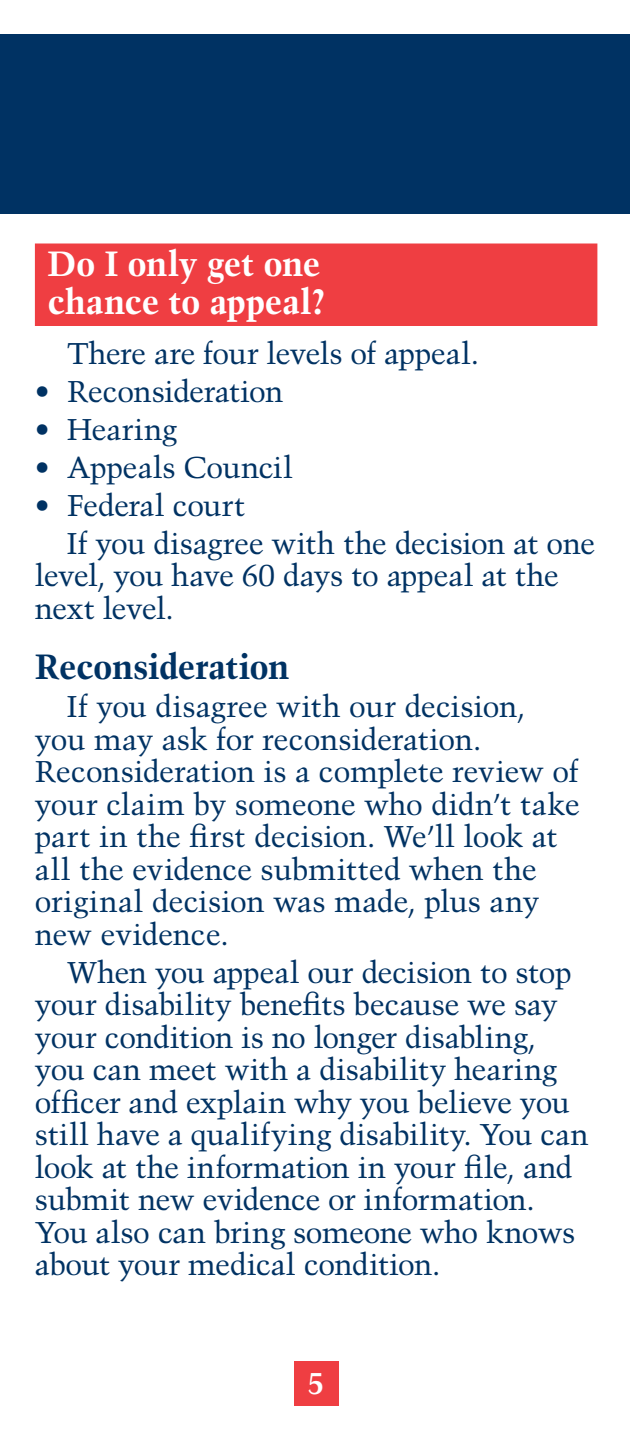
<style>
.page{position:relative;width:630px;height:1440px;background:#fff}
.page>*{position:absolute;margin:0;border:0;box-sizing:border-box;transform-origin:0 0}
.H1-2{font:700 35px/37.5px "Trump Mediaeval";letter-spacing:-.01em;color:#fff}
.H2{font:700 35px "Trump Mediaeval";letter-spacing:-.015em;color:#003263}
.Paragraph{font:30px/32.5px "Trump Mediaeval";letter-spacing:-.015em;color:#003263}
.Paragraph-2{font:30px "Trump Mediaeval";letter-spacing:.005em;color:#003263}
.t1{font:700 30px "Trump Mediaeval";color:#fff}
</style>
<div class="page">
<div style="left:0;top:34px;width:630px;height:180px;background:#003263"></div>
<div style="left:294px;top:1361px;width:45px;height:45px;background:#ef3e42"></div>
<div style="left:35px;top:243px;width:562px;height:83px;background:#ef3e42"></div>
<h1 class="H1-2" style="left:48px;top:244px;width:280px">Do I only get one chance to appeal?</h1>
<p class="Paragraph" style="left:67px;top:337px;width:413px">There are four levels of appeal.</p>
<p class="Paragraph" style="left:35px;top:375px;width:250px">• Reconsideration</p>
<p class="Paragraph-2" style="left:35px;top:411px;width:144px">• Hearing</p>
<p class="Paragraph" style="left:35px;top:451px;width:260px">• Appeals Council</p>
<p class="Paragraph" style="left:35px;top:488px;width:212px">• Federal court</p>
<p class="Paragraph" style="left:35px;top:526px;width:562px;text-indent:32px">If you disagree with the decision at one level, you have 60 days to appeal at the next level.</p>
<p class="H2" style="left:35px;top:645px;width:256px">Reconsideration</p>
<p class="Paragraph" style="left:35px;top:690px;width:546px;text-indent:32px">If you disagree with our decision, you may ask for reconsideration.<br>Reconsideration is a complete review of your claim by someone who didn’t take part in the first decision. We’ll look at all the evidence submitted when the original decision was made, plus any new evidence.</p>
<p class="Paragraph" style="left:35px;top:956px;width:555px;text-indent:32px">When you appeal our decision to stop your disability benefits because we say your condition is no longer disabling, you can meet with a disability hearing officer and explain why you believe you still have a qualifying disability. You can look at the information in your file, and submit new evidence or information.<br>You also can bring someone who knows about your medical condition.</p>
<p class="t1" style="left:308px;top:1365px;width:18px">5</p>
</div>
